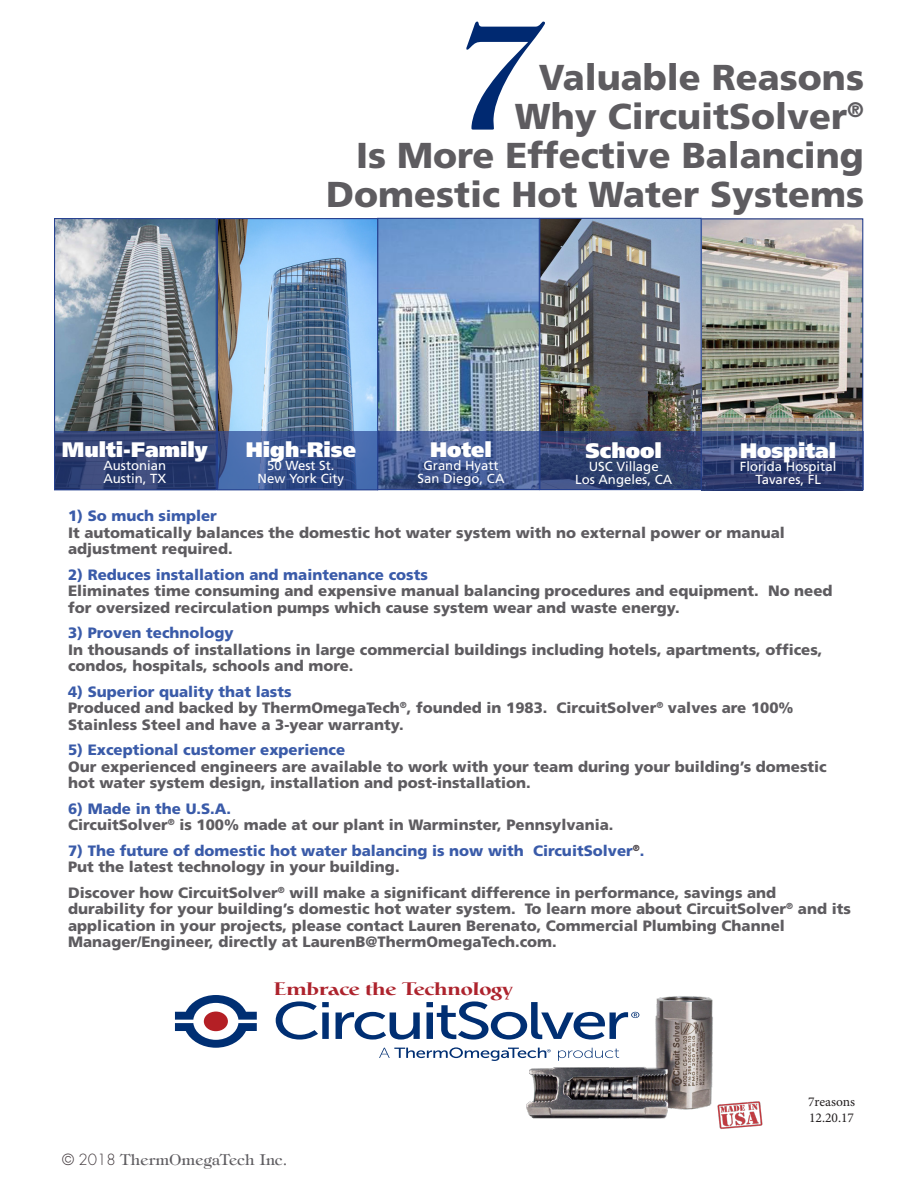
<style>
.page{position:relative;width:918px;height:1188px;background:#fff}
.page>*{position:absolute;margin:0;border:0;box-sizing:border-box;transform-origin:0 0}
.t1{font:italic 144px "Tiffany";color:#002971}
.t2{font:900 36px "Frutiger";color:#5e5c60}
.t3{font:900 21px "Frutiger";color:#fff}
.t4{font:500 18px "Catull";color:#ad232d;scale:1.15 1}
.t5{font:900 15px/16.5px "Frutiger";color:#5e5c60}
.t6{font:900 15px "Frutiger";color:#3a5ba9}
.t7{font:15px "Tiffany";color:#5e5c60}
.t8{font:13.5px/16.2px "Minion Pro";color:#231f20}
.t9{font:13.2px "Frutiger";color:#fff}
.s1{font-family:"Futura Std";font-weight:300;color:#41383c}
</style>
<div class="page">
<img style="left:751px;top:1101px;width:12px;height:26px">
<img style="left:526px;top:996px;width:225px;height:133px">
<svg style="left:175px;top:995px;width:82px;height:53px"></svg>
<svg style="left:276px;top:1001px;width:53px;height:39px"></svg>
<svg style="left:336px;top:1012px;width:84px;height:28px"></svg>
<svg style="left:558px;top:1048px;width:61px;height:13px"></svg>
<svg style="left:426px;top:1001px;width:213px;height:39px"></svg>
<svg style="left:379px;top:1047px;width:172px;height:14px"></svg>
<img style="left:56px;top:220px;width:805px;height:211px">
<div style="left:701px;top:218px;width:162px;height:273px;border:1px solid #25408f"></div>
<div style="left:539px;top:218px;width:163px;height:272px;border:1px solid #25408f"></div>
<div style="left:377px;top:218px;width:163px;height:272px;border:1px solid #25408f"></div>
<div style="left:217px;top:218px;width:161px;height:272px;border:1px solid #25408f"></div>
<div style="left:54px;top:218px;width:163px;height:272px;border:1px solid #25408f"></div>
<svg style="left:54px;top:431px;width:810px;height:59px;background:#374b81"></svg>
<p class="t1" style="left:449px;top:-7px;width:89px">7</p>
<p class="t2" style="left:539px;top:55px;width:327px">Valuable Reasons</p>
<p class="t2" style="left:515px;top:94px;width:351px">Why CircuitSolver<sup>®</sup></p>
<p class="t2" style="left:356px;top:133px;width:509px">Is More Effective Balancing</p>
<p class="t2" style="left:326px;top:172px;width:539px">Domestic Hot Water Systems</p>
<p class="t3" style="left:62px;top:436px;width:147px">Multi-Family</p>
<p class="t9" style="left:103px;top:457px;width:64px">Austonian</p>
<p class="t9" style="left:103px;top:470px;width:64px">Austin, TX</p>
<p class="t3" style="left:246px;top:436px;width:112px">High-Rise</p>
<p class="t9" style="left:267px;top:457px;width:69px">50 West St.</p>
<p class="t9" style="left:258px;top:470px;width:88px">New York City</p>
<p class="t3" style="left:430px;top:437px;width:63px">Hotel</p>
<p class="t9" style="left:423px;top:458px;width:77px">Grand Hyatt</p>
<p class="t9" style="left:418px;top:471px;width:88px">San Diego, CA</p>
<p class="t3" style="left:585px;top:438px;width:78px">School</p>
<p class="t9" style="left:589px;top:459px;width:71px">USC Village</p>
<p class="t9" style="left:575px;top:472px;width:99px">Los Angeles, CA</p>
<p class="t3" style="left:740px;top:438px;width:98px">Hospital</p>
<p class="t9" style="left:740px;top:459px;width:98px">Florida Hospital</p>
<p class="t9" style="left:755px;top:472px;width:67px">Tavares, FL</p>
<p class="t6" style="left:68px;top:507px;width:150px">1) So much simpler</p>
<p class="t5" style="left:68px;top:524px;width:718px">It automatically balances the domestic hot water system with no external power or manual adjustment required.</p>
<p class="t6" style="left:68px;top:566px;width:361px">2) Reduces installation and maintenance costs</p>
<p class="t5" style="left:68px;top:583px;width:766px">Eliminates time consuming and expensive manual balancing procedures and equipment. No need for oversized recirculation pumps which cause system wear and waste energy.</p>
<p class="t6" style="left:68px;top:624px;width:167px">3) Proven technology</p>
<p class="t5" style="left:68px;top:641px;width:756px">In thousands of installations in large commercial buildings including hotels, apartments, offices, condos, hospitals, schools and more.</p>
<p class="t6" style="left:68px;top:683px;width:225px">4) Superior quality that lasts</p>
<p class="t5" style="left:68px;top:700px;width:727px">Produced and backed by ThermOmegaTech<sup>®</sup>, founded in 1983. CircuitSolver<sup>®</sup> valves are 100%<br>Stainless Steel and have a 3-year warranty.</p>
<p class="t6" style="left:68px;top:741px;width:279px">5) Exceptional customer experience</p>
<p class="t5" style="left:68px;top:758px;width:760px">Our experienced engineers are available to work with your team during your building’s domestic hot water system design, installation and post-installation.</p>
<p class="t6" style="left:68px;top:800px;width:165px">6) Made in the U.S.A.</p>
<p class="t5" style="left:68px;top:817px;width:547px">CircuitSolver<sup>®</sup> is 100% made at our plant in Warminster, Pennsylvania.</p>
<p class="t6" style="left:68px;top:842px;width:578px">7) The future of domestic hot water balancing is now with CircuitSolver<sup>®</sup>.</p>
<p class="t5" style="left:68px;top:859px;width:333px">Put the latest technology in your building.</p>
<p class="t5" style="left:68px;top:884px;width:784px">Discover how CircuitSolver<sup>®</sup> will make a significant difference in performance, savings and durability for your building’s domestic hot water system. To learn more about CircuitSolver<sup>®</sup> and its application in your projects, please contact Lauren Berenato, Commercial Plumbing Channel Manager/Engineer, directly at LaurenB@ThermOmegaTech.com.</p>
<p class="t4" style="left:274px;top:978px;width:209px">Embrace the Technology</p>
<p class="t7" style="left:62px;top:1151px;width:227px"><span class="s1">© 2018</span> ThermOmegaTech Inc.</p>
<p class="t8" style="left:808px;top:1094px;width:49px">7reasons<br>12.20.17</p>
</div>
